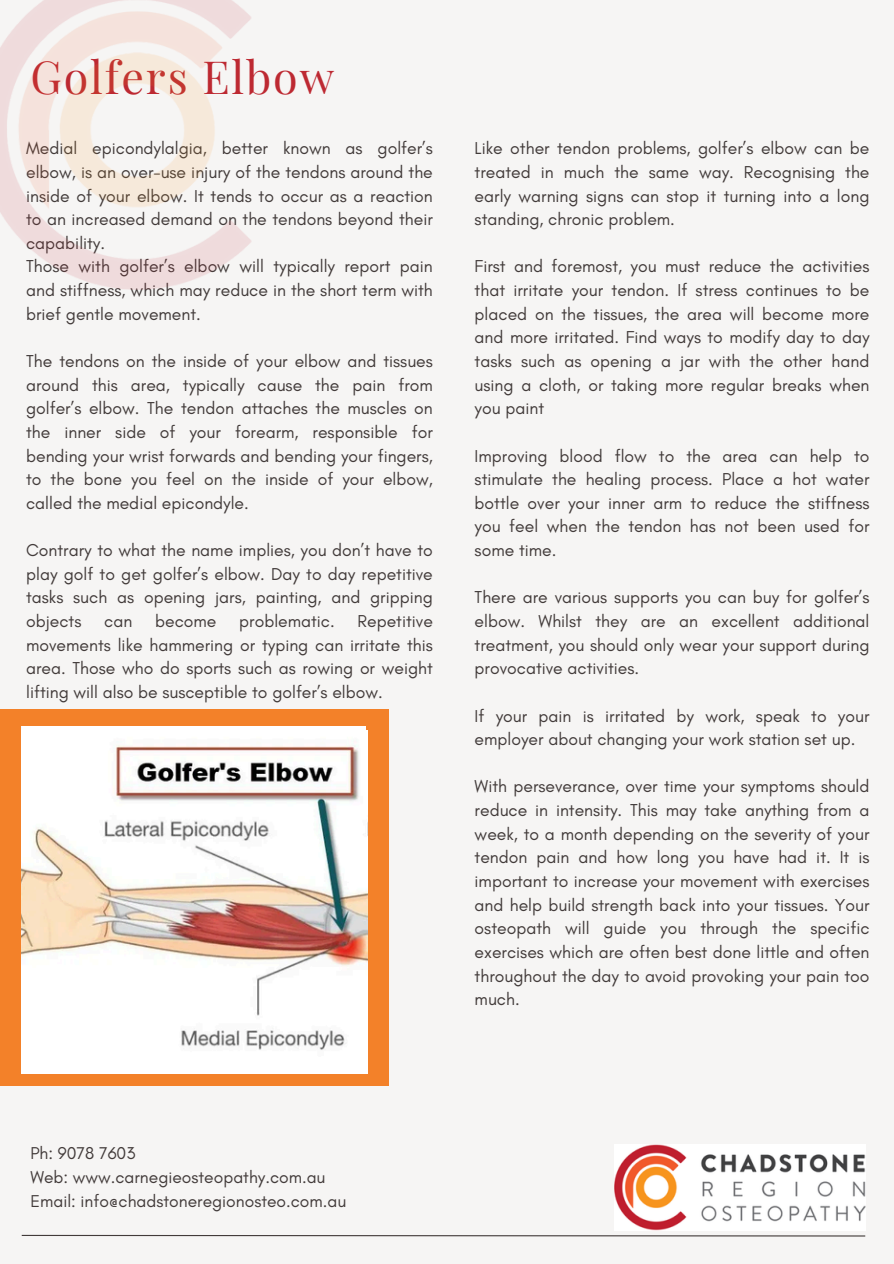
<style>
.page{position:relative;width:894px;height:1264px;background:#fff}
.page>*{position:absolute;margin:0;border:0;box-sizing:border-box;transform-origin:0 0}
.t1{font:44.7px "Playfair Display";letter-spacing:.04em;color:#bd2932}
.t2{font:17.55px/23.7px "Glacial Indifference";color:#423b3a;text-align:justify}
.t3{font:17.4px "Glacial Indifference";color:#423b3a}
</style>
<div class="page">
<div style="left:0;top:0;width:893px;height:1263px;background:#f6f5f4"></div>
<svg style="left:21px;top:1234px;width:845px;height:3px"></svg>
<div style="left:0;top:709px;width:388px;height:376px;background:#f38129"></div>
<img style="left:614px;top:1144px;width:251px;height:86px">
<img style="left:0;top:0;width:252px;height:290px">
<img style="left:22px;top:730px;width:345px;height:343px">
<p class="t1" style="left:30px;top:46px;width:305px">Golfers Elbow</p>
<p class="t2" style="left:26px;top:136px;width:408px">Medial epicondylalgia, better known as golfer’s elbow, is an over-use injury of the tendons around the inside of your elbow. It tends to occur as a reaction to an increased demand on the tendons beyond their capability.</p>
<p class="t2" style="left:26px;top:254px;width:408px">Those with golfer’s elbow will typically report pain and stiffness, which may reduce in the short term with brief gentle movement.</p>
<p class="t2" style="left:26px;top:349px;width:408px">The tendons on the inside of your elbow and tissues around this area, typically cause the pain from golfer’s elbow. The tendon attaches the muscles on the inner side of your forearm, responsible for bending your wrist forwards and bending your fingers, to the bone you feel on the inside of your elbow, called the medial epicondyle.</p>
<p class="t2" style="left:26px;top:538px;width:408px">Contrary to what the name implies, you don’t have to play golf to get golfer’s elbow. Day to day repetitive tasks such as opening jars, painting, and gripping objects</p>
<p class="t2" style="left:104px;top:609px;width:30px">can</p>
<p class="t2" style="left:155px;top:609px;width:63px">become</p>
<p class="t2" style="left:239px;top:609px;width:97px">problematic.</p>
<p class="t2" style="left:26px;top:609px;width:408px;text-indent:331px">Repetitive movements like hammering or typing can irritate this area. Those who do sports such as rowing or weight lifting will also be susceptible to golfer’s elbow.</p>
<p class="t2" style="left:474px;top:136px;width:396px">Like other tendon problems, golfer’s elbow can be treated in much the same way. Recognising the early warning signs can stop it turning into a long standing, chronic problem.</p>
<p class="t2" style="left:474px;top:254px;width:396px">First and foremost, you must reduce the activities that irritate your tendon. If stress continues to be placed on the tissues, the area will become more and more irritated. Find ways to modify day to day tasks such as opening a jar with the other hand using a cloth, or taking more regular breaks when you paint</p>
<p class="t2" style="left:474px;top:443px;width:396px">Improving blood flow to the area can help to stimulate the healing process. Place a hot water bottle over your inner arm to reduce the stiffness you feel when the tendon has not been used for some time.</p>
<p class="t2" style="left:474px;top:585px;width:396px">There are various supports you can buy for golfer’s elbow. Whilst they are an excellent additional treatment, you should only wear your support during provocative activities.</p>
<p class="t2" style="left:474px;top:703px;width:396px">If your pain is irritated by work, speak to your employer about changing your work station set up.</p>
<p class="t2" style="left:474px;top:774px;width:396px">With perseverance, over time your symptoms should reduce in intensity. This may take anything from a week, to a month depending on the severity of your tendon pain and how long you have had it. It is important to increase your movement with exercises and help build strength back into your tissues. Your osteopath will guide you through the specific exercises which are often best done little and often throughout the day to avoid provoking your pain too much.</p>
<p class="t3" style="left:30px;top:1142px;width:107px">Ph: 9078 7603</p>
<p class="t3" style="left:30px;top:1166px;width:296px">Web: www.carnegieosteopathy.com.au</p>
<p class="t3" style="left:30px;top:1190px;width:317px">Email: info@chadstoneregionosteo.com.au</p>
</div>
